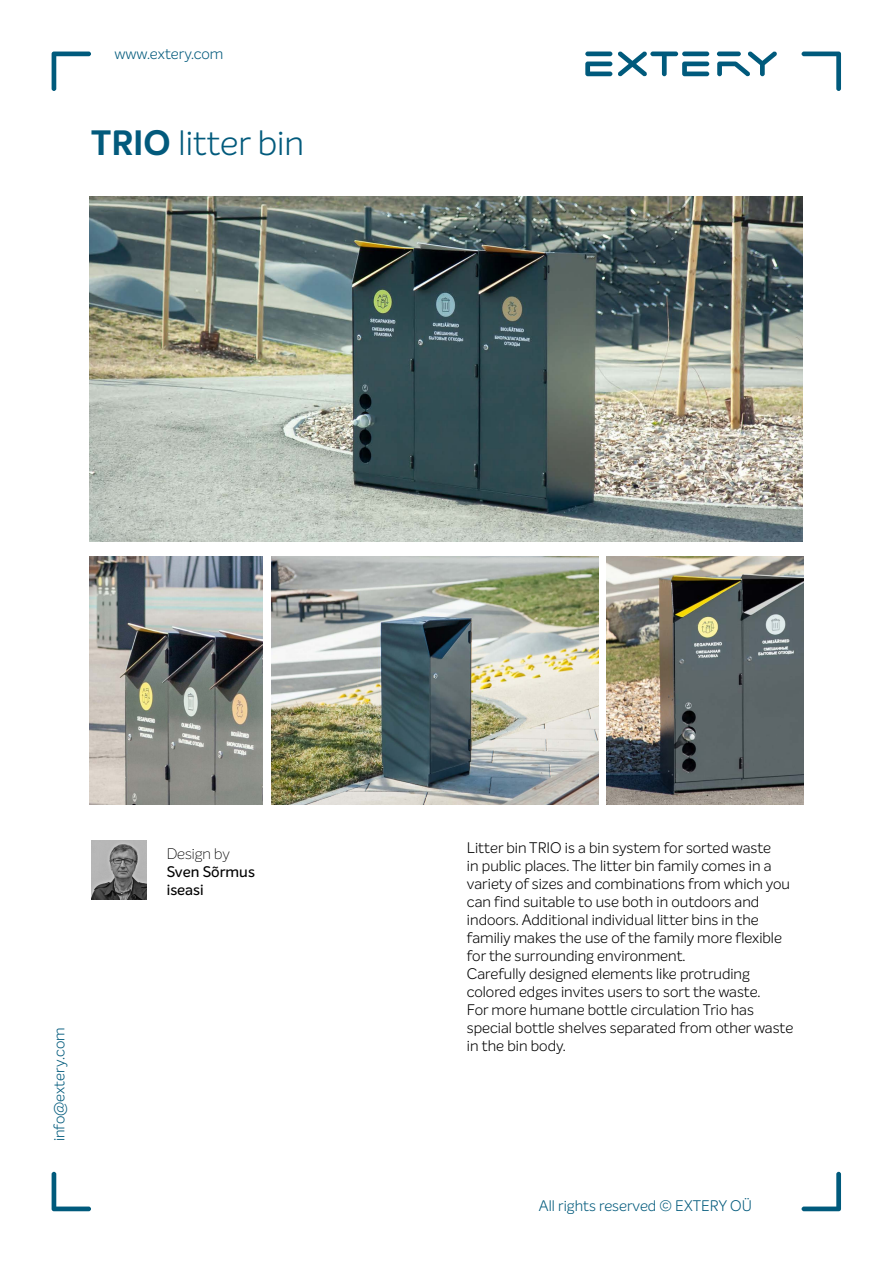
<style>
.page{position:relative;width:893px;height:1263px;background:#fff}
.page>*{position:absolute;margin:0;border:0;box-sizing:border-box;transform-origin:0 0}
.t1{font:300 34.5px "Intelo";color:#025a7c}
.t2{font:300 15px/18px "Intelo";color:#000}
.t3{font:300 15px "Intelo";color:#025a7c}
.t4{font:500 15px/18px "Intelo";color:#000}
.t5{font:300 15px "Intelo";color:#005a7c}
.t6{font:100 15px "Intelo";color:#000}
.s1{font-weight:700}
</style>
<div class="page">
<svg style="left:802px;top:52px;width:39px;height:39px"></svg>
<svg style="left:802px;top:1172px;width:39px;height:39px"></svg>
<svg style="left:52px;top:1172px;width:39px;height:39px"></svg>
<svg style="left:52px;top:52px;width:39px;height:39px"></svg>
<svg style="left:585px;top:51px;width:192px;height:26px"></svg>
<img style="left:91px;top:841px;width:55px;height:59px">
<img style="left:90px;top:197px;width:712px;height:345px">
<img style="left:90px;top:557px;width:173px;height:247px">
<img style="left:271px;top:557px;width:327px;height:247px">
<img style="left:607px;top:557px;width:196px;height:247px">
<p class="t3" style="left:114px;top:45px;width:110px">www.extery.com</p>
<h1 class="t1" style="left:91px;top:122px;width:215px"><span class="s1">TRIO</span> litter bin</h1>
<p class="t5" style="left:50px;top:1141px;width:116px;rotate:-90deg">info@extery.com</p>
<p class="t6" style="left:167px;top:845px;width:64px">Design by</p>
<p class="t4" style="left:167px;top:863px;width:90px">Sven Sõrmus iseasi</p>
<p class="t2" style="left:467px;top:839px;width:328px">Litter bin TRIO is a bin system for sorted waste<br>in public places. The litter bin family comes in a variety of sizes and combinations from which you can find suitable to use both in outdoors and indoors. Additional individual litter bins in the familiy makes the use of the family more flexible for the surrounding environment.<br>Carefully designed elements like protruding colored edges invites users to sort the waste.<br>For more humane bottle circulation Trio has special bottle shelves separated from other waste in the bin body.</p>
<p class="t3" style="left:539px;top:1196px;width:214px">All rights reserved © EXTERY OÜ</p>
</div>
